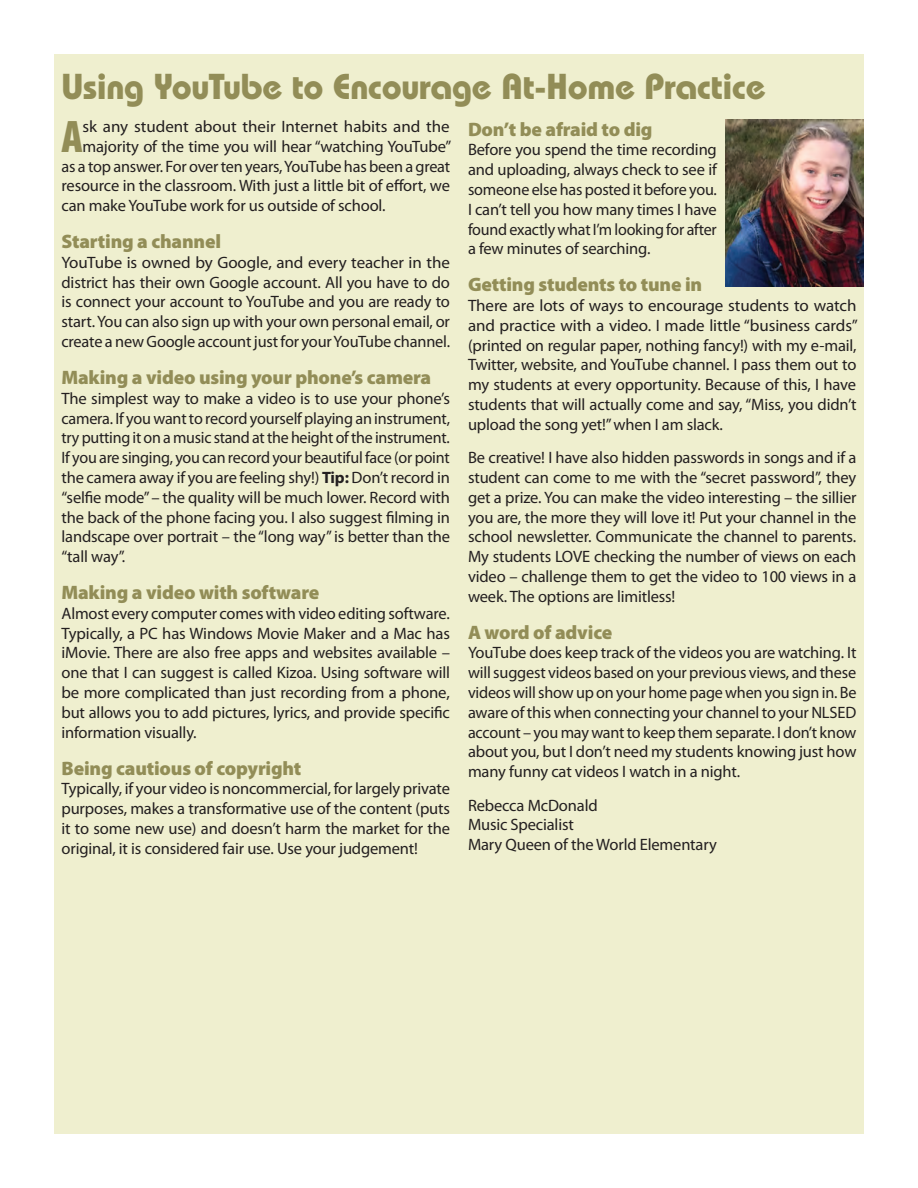
<style>
.page{position:relative;width:918px;height:1188px;background:#fff}
.page>*{position:absolute;margin:0;border:0;box-sizing:border-box;transform-origin:0 0}
.t1{font:900 condensed 45.9px "Myriad Pro";color:#928d57}
.t2{font:700 36px "Bauhaus Std";letter-spacing:-.01em;color:#928d57}
.t3{font:900 19.5px "Myriad Pro";letter-spacing:-.01em;color:#928d57}
.t4{font:16.5px/19.8px "Myriad Pro";letter-spacing:-.01em;color:#231f20;text-align:justify}
.s1{font-weight:700}
</style>
<div class="page">
<div style="left:54px;top:54px;width:810px;height:1080px;background:#efefcf"></div>
<img style="left:726px;top:120px;width:138px;height:166px">
<h2 class="t2" style="left:62px;top:64px;width:706px">Using YouTube to Encourage At-Home Practice</h2>
<h1 class="t1" style="left:61px;top:111px;width:23px">A</h1>
<p class="t4" style="left:82px;top:117px;width:369px">sk any student about their Internet habits and the</p>
<p class="t3" style="left:468px;top:118px;width:186px">Don’t be afraid to dig</p>
<p class="t4" style="left:468px;top:140px;width:250px">Before you spend the time recording and uploading, always check to see if someone else has posted it before you.<br>I can’t tell you how many times I have found exactly what I’m looking for after a few minutes of searching.</p>
<p class="t3" style="left:468px;top:274px;width:236px">Getting students to tune in</p>
<p class="t4" style="left:468px;top:296px;width:391px">There are lots of ways to encourage students to watch and practice with a video. I made little “business cards” (printed on regular paper, nothing fancy!) with my e-mail, Twitter, website, and YouTube channel. I pass them out to my students at every opportunity. Because of this, I have students that will actually come and say, “Miss, you didn’t upload the song yet!” when I am slack.</p>
<p class="t4" style="left:468px;top:448px;width:390px">Be creative! I have also hidden passwords in songs and if a student can come to me with the “secret password”, they get a prize. You can make the video interesting – the sillier you are, the more they will love it! Put your channel in the school newsletter. Communicate the channel to parents.<br>My students LOVE checking the number of views on each video – challenge them to get the video to 100 views in a week. The options are limitless!</p>
<p class="t3" style="left:468px;top:621px;width:146px">A word of advice</p>
<p class="t4" style="left:468px;top:643px;width:390px">YouTube does keep track of the videos you are watching. It will suggest videos based on your previous views, and these videos will show up on your home page when you sign in. Be aware of this when connecting your channel to your NLSED account – you may want to keep them separate. I don’t know about you, but I don’t need my students knowing just how many funny cat videos I watch in a night.</p>
<p class="t4" style="left:468px;top:795px;width:250px;text-align:left">Rebecca McDonald<br>Music Specialist<br>Mary Queen of the World Elementary</p>
<p class="t4" style="left:82px;top:137px;width:370px">majority of the time you will hear “watching YouTube”</p>
<p class="t4" style="left:62px;top:156px;width:390px">as a top answer. For over ten years, YouTube has been a great</p>
<p class="t4" style="left:62px;top:176px;width:390px">resource in the classroom. With just a little bit of effort, we</p>
<p class="t4" style="left:62px;top:196px;width:326px">can make YouTube work for us outside of school.</p>
<p class="t3" style="left:62px;top:230px;width:161px">Starting a channel</p>
<p class="t4" style="left:62px;top:253px;width:390px">YouTube is owned by Google, and every teacher in the district has their own Google account. All you have to do is connect your account to YouTube and you are ready to start. You can also sign up with your own personal email, or create a new Google account just for your YouTube channel.</p>
<p class="t3" style="left:62px;top:366px;width:371px">Making a video using your phone’s camera</p>
<p class="t4" style="left:62px;top:389px;width:390px">The simplest way to make a video is to use your phone’s camera. If you want to record yourself playing an instrument, try putting it on a music stand at the height of the instrument.<br>If you are singing, you can record your beautiful face (or point the camera away if you are feeling shy!) <span class="s1">Tip:</span> Don’t record in “selfie mode” – the quality will be much lower. Record with the back of the phone facing you. I also suggest filming in landscape over portrait – the “long way” is better than the “tall way”.</p>
<p class="t3" style="left:62px;top:581px;width:259px">Making a video with software</p>
<p class="t4" style="left:62px;top:604px;width:390px">Almost every computer comes with video editing software.<br>Typically, a PC has Windows Movie Maker and a Mac has iMovie. There are also free apps and websites available – one that I can suggest is called Kizoa. Using software will be more complicated than just recording from a phone, but allows you to add pictures, lyrics, and provide specific information visually.</p>
<p class="t3" style="left:62px;top:757px;width:241px">Being cautious of copyright</p>
<p class="t4" style="left:62px;top:779px;width:390px">Typically, if your video is noncommercial, for largely private purposes, makes a transformative use of the content (puts it to some new use) and doesn’t harm the market for the original, it is considered fair use. Use your judgement!</p>
</div>
